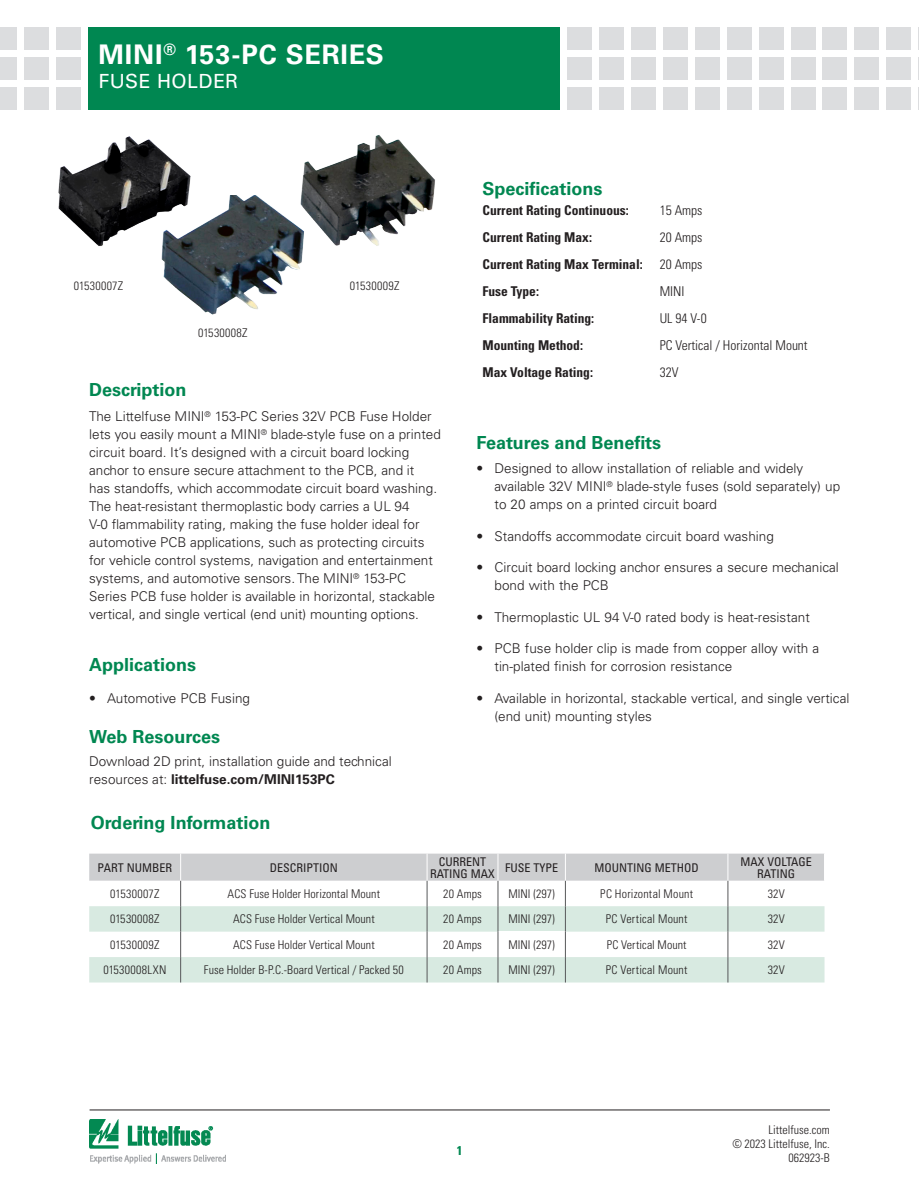
<style>
.page{position:relative;width:919px;height:1191px;background:#fff}
.page>*{position:absolute;margin:0;border:0;box-sizing:border-box;transform-origin:0 0}
.t1{font:700 27px "Univers LT Std";letter-spacing:.03em;color:#fff}
.t2{font:19.5px "Univers LT Std";letter-spacing:.02em;color:#fff}
.Green_Subheads{font:700 18px "Univers LT Std";color:#008751}
.Body_text{font:700 18px "Univers LT Std";color:#008751}
.Body_text-2{font:300 13.5px/18px "Univers LT Std";color:#231f20}
.段落样式1{font:700 condensed 13.5px "Univers LT Std";color:#231f20}
.段落样式1-2{font:300 condensed 13.5px "Univers LT Std";color:#231f20}
.t3{font:700 condensed 12.75px "Univers LT Std";color:#008751}
.Chart_Body{font:300 condensed 12px/14.2px "Univers LT Std";letter-spacing:.01em;color:#231f20;text-align:right}
.Footnotes__7_21_2010{font:300 condensed 12px "Univers LT Std";letter-spacing:.01em;color:#231f20}
.Chart_Body-2{font:condensed 12px/12px "Univers LT Std";color:#231f20;text-align:center}
.s1{font-weight:700}
</style>
<div class="page">
<div style="left:56px;top:27px;width:25px;height:23px;background:#dcdddf"></div>
<div style="left:56px;top:57px;width:25px;height:23px;background:#dcdddf"></div>
<div style="left:56px;top:87px;width:25px;height:22px;background:#dcdddf"></div>
<div style="left:24px;top:27px;width:25px;height:23px;background:#dcdddf"></div>
<div style="left:24px;top:57px;width:25px;height:23px;background:#dcdddf"></div>
<div style="left:24px;top:87px;width:25px;height:22px;background:#dcdddf"></div>
<div style="left:0;top:27px;width:17px;height:23px;background:#dcdddf"></div>
<div style="left:0;top:57px;width:17px;height:23px;background:#dcdddf"></div>
<div style="left:0;top:87px;width:17px;height:22px;background:#dcdddf"></div>
<div style="left:567px;top:27px;width:24px;height:23px;background:#dcdddf"></div>
<div style="left:567px;top:57px;width:24px;height:23px;background:#dcdddf"></div>
<div style="left:567px;top:87px;width:24px;height:22px;background:#dcdddf"></div>
<div style="left:599px;top:27px;width:24px;height:23px;background:#dcdddf"></div>
<div style="left:599px;top:57px;width:24px;height:23px;background:#dcdddf"></div>
<div style="left:599px;top:87px;width:24px;height:22px;background:#dcdddf"></div>
<div style="left:631px;top:27px;width:24px;height:23px;background:#dcdddf"></div>
<div style="left:631px;top:57px;width:24px;height:23px;background:#dcdddf"></div>
<div style="left:631px;top:87px;width:24px;height:22px;background:#dcdddf"></div>
<div style="left:663px;top:27px;width:24px;height:23px;background:#dcdddf"></div>
<div style="left:663px;top:57px;width:24px;height:23px;background:#dcdddf"></div>
<div style="left:663px;top:87px;width:24px;height:22px;background:#dcdddf"></div>
<div style="left:695px;top:27px;width:24px;height:23px;background:#dcdddf"></div>
<div style="left:695px;top:57px;width:24px;height:23px;background:#dcdddf"></div>
<div style="left:695px;top:87px;width:24px;height:22px;background:#dcdddf"></div>
<div style="left:727px;top:27px;width:24px;height:23px;background:#dcdddf"></div>
<div style="left:727px;top:57px;width:24px;height:23px;background:#dcdddf"></div>
<div style="left:727px;top:87px;width:24px;height:22px;background:#dcdddf"></div>
<div style="left:758px;top:27px;width:25px;height:23px;background:#dcdddf"></div>
<div style="left:758px;top:57px;width:25px;height:23px;background:#dcdddf"></div>
<div style="left:758px;top:87px;width:25px;height:22px;background:#dcdddf"></div>
<div style="left:790px;top:27px;width:25px;height:23px;background:#dcdddf"></div>
<div style="left:790px;top:57px;width:25px;height:23px;background:#dcdddf"></div>
<div style="left:790px;top:87px;width:25px;height:22px;background:#dcdddf"></div>
<div style="left:854px;top:27px;width:25px;height:23px;background:#dcdddf"></div>
<div style="left:854px;top:57px;width:25px;height:23px;background:#dcdddf"></div>
<div style="left:854px;top:87px;width:25px;height:22px;background:#dcdddf"></div>
<div style="left:822px;top:27px;width:25px;height:23px;background:#dcdddf"></div>
<div style="left:822px;top:57px;width:25px;height:23px;background:#dcdddf"></div>
<div style="left:822px;top:87px;width:25px;height:22px;background:#dcdddf"></div>
<div style="left:886px;top:27px;width:24px;height:23px;background:#dcdddf"></div>
<div style="left:886px;top:57px;width:24px;height:23px;background:#dcdddf"></div>
<div style="left:886px;top:87px;width:24px;height:22px;background:#dcdddf"></div>
<svg style="left:918px;top:27px;width:1px;height:23px"></svg>
<svg style="left:918px;top:57px;width:1px;height:23px"></svg>
<svg style="left:918px;top:87px;width:1px;height:22px"></svg>
<div style="left:88px;top:27px;width:472px;height:82px;background:#008751"></div>
<hr style="left:90px;top:1109px;width:739px;height:1px;background:#231f20">
<img style="left:90px;top:1120px;width:135px;height:43px">
<svg style="left:89px;top:853px;width:736px;height:129px"></svg>
<img style="left:58px;top:136px;width:133px;height:110px">
<img style="left:301px;top:135px;width:134px;height:111px">
<img style="left:158px;top:195px;width:162px;height:120px">
<h1 class="t1" style="left:98px;top:39px;width:287px">MINI<sup>®</sup> 153-PC SERIES</h1>
<h2 class="t2" style="left:98px;top:69px;width:141px">FUSE HOLDER</h2>
<p class="Chart_Body" style="left:74px;top:278px;width:51px">01530007Z</p>
<p class="Chart_Body" style="left:350px;top:278px;width:51px">01530009Z</p>
<p class="Chart_Body" style="left:198px;top:325px;width:51px">01530008Z</p>
<p class="Green_Subheads" style="left:89px;top:379px;width:99px">Description</p>
<p class="Body_text-2" style="left:89px;top:407px;width:353px">The Littelfuse MINI<sup>®</sup> 153-PC Series 32V PCB Fuse Holder lets you easily mount a MINI<sup>®</sup> blade-style fuse on a printed circuit board. It’s designed with a circuit board locking anchor to ensure secure attachment to the PCB, and it<br>has standoffs, which accommodate circuit board washing.<br>The heat-resistant thermoplastic body carries a UL 94<br>V-0 flammability rating, making the fuse holder ideal for automotive PCB applications, such as protecting circuits for vehicle control systems, navigation and entertainment systems, and automotive sensors. The MINI<sup>®</sup> 153-PC Series PCB fuse holder is available in horizontal, stackable vertical, and single vertical (end unit) mounting options.</p>
<p class="Green_Subheads" style="left:89px;top:654px;width:109px">Applications</p>
<p class="Body_text-2" style="left:89px;top:689px;width:162px">• Automotive PCB Fusing</p>
<p class="Green_Subheads" style="left:89px;top:725px;width:132px">Web Resources</p>
<p class="Body_text-2" style="left:89px;top:752px;width:304px">Download 2D print, installation guide and technical resources at: <span class="s1">littelfuse.com/MINI153PC</span></p>
<p class="Green_Subheads" style="left:91px;top:812px;width:181px">Ordering Information</p>
<p class="Green_Subheads" style="left:482px;top:178px;width:122px">Specifications</p>
<p class="段落样式1" style="left:482px;top:202px;width:148px">Current Rating Continuous:</p>
<p class="段落样式1-2" style="left:659px;top:202px;width:44px">15 Amps</p>
<p class="段落样式1" style="left:482px;top:229px;width:111px">Current Rating Max:</p>
<p class="段落样式1-2" style="left:659px;top:229px;width:44px">20 Amps</p>
<p class="段落样式1" style="left:482px;top:256px;width:162px">Current Rating Max Terminal:</p>
<p class="段落样式1-2" style="left:659px;top:256px;width:44px">20 Amps</p>
<p class="段落样式1" style="left:482px;top:283px;width:58px">Fuse Type:</p>
<p class="段落样式1-2" style="left:659px;top:283px;width:26px">MINI</p>
<p class="段落样式1" style="left:482px;top:310px;width:113px">Flammability Rating:</p>
<p class="段落样式1-2" style="left:659px;top:310px;width:48px">UL 94 V-0</p>
<p class="段落样式1" style="left:482px;top:337px;width:102px">Mounting Method:</p>
<p class="段落样式1-2" style="left:659px;top:337px;width:149px">PC Vertical / Horizontal Mount</p>
<p class="段落样式1" style="left:482px;top:364px;width:112px">Max Voltage Rating:</p>
<p class="段落样式1-2" style="left:659px;top:364px;width:20px">32V</p>
<p class="Body_text" style="left:476px;top:432px;width:186px">Features and Benefits</p>
<p class="Body_text-2" style="left:494px;top:459px;width:347px;text-indent:-18px">• Designed to allow installation of reliable and widely available 32V MINI<sup>®</sup> blade-style fuses (sold separately) up to 20 amps on a printed circuit board</p>
<p class="Body_text-2" style="left:476px;top:527px;width:299px">• Standoffs accommodate circuit board washing</p>
<p class="Body_text-2" style="left:494px;top:558px;width:346px;text-indent:-18px">• Circuit board locking anchor ensures a secure mechanical bond with the PCB</p>
<p class="Body_text-2" style="left:476px;top:608px;width:335px">• Thermoplastic UL 94 V-0 rated body is heat-resistant</p>
<p class="Body_text-2" style="left:494px;top:639px;width:326px;text-indent:-18px">• PCB fuse holder clip is made from copper alloy with a tin-plated finish for corrosion resistance</p>
<p class="Body_text-2" style="left:494px;top:689px;width:356px;text-indent:-18px">• Available in horizontal, stackable vertical, and single vertical (end unit) mounting styles</p>
<p class="Chart_Body-2" style="left:98px;top:861px;width:76px">PART NUMBER</p>
<p class="Chart_Body-2" style="left:270px;top:861px;width:70px">DESCRIPTION</p>
<p class="Chart_Body-2" style="left:430px;top:855px;width:66px">CURRENT<br>RATING MAX</p>
<p class="Chart_Body-2" style="left:505px;top:861px;width:54px">FUSE TYPE</p>
<p class="Chart_Body-2" style="left:594px;top:861px;width:106px">MOUNTING METHOD</p>
<p class="Chart_Body-2" style="left:740px;top:855px;width:73px">MAX VOLTAGE<br>RATING</p>
<p class="Chart_Body" style="left:110px;top:886px;width:51px">01530007Z</p>
<p class="Chart_Body" style="left:227px;top:886px;width:154px">ACS Fuse Holder Horizontal Mount</p>
<p class="Chart_Body" style="left:443px;top:886px;width:40px">20 Amps</p>
<p class="Footnotes__7_21_2010" style="left:508px;top:886px;width:48px">MINI (297)</p>
<p class="Footnotes__7_21_2010" style="left:600px;top:886px;width:94px">PC Horizontal Mount</p>
<p class="Chart_Body" style="left:767px;top:886px;width:19px">32V</p>
<p class="Chart_Body" style="left:110px;top:912px;width:51px">01530008Z</p>
<p class="Chart_Body" style="left:233px;top:912px;width:143px">ACS Fuse Holder Vertical Mount</p>
<p class="Chart_Body" style="left:443px;top:912px;width:40px">20 Amps</p>
<p class="Footnotes__7_21_2010" style="left:508px;top:912px;width:48px">MINI (297)</p>
<p class="Footnotes__7_21_2010" style="left:605px;top:912px;width:83px">PC Vertical Mount</p>
<p class="Chart_Body" style="left:767px;top:912px;width:19px">32V</p>
<p class="Chart_Body" style="left:110px;top:937px;width:51px">01530009Z</p>
<p class="Chart_Body" style="left:233px;top:937px;width:143px">ACS Fuse Holder Vertical Mount</p>
<p class="Chart_Body" style="left:443px;top:937px;width:40px">20 Amps</p>
<p class="Footnotes__7_21_2010" style="left:508px;top:937px;width:48px">MINI (297)</p>
<p class="Chart_Body" style="left:606px;top:937px;width:81px">PC Vertical Mount</p>
<p class="Chart_Body" style="left:767px;top:937px;width:19px">32V</p>
<p class="Chart_Body" style="left:103px;top:962px;width:64px">01530008LXN</p>
<p class="Chart_Body" style="left:204px;top:962px;width:201px">Fuse Holder B-P.C.-Board Vertical / Packed 50</p>
<p class="Chart_Body" style="left:443px;top:962px;width:40px">20 Amps</p>
<p class="Footnotes__7_21_2010" style="left:508px;top:962px;width:48px">MINI (297)</p>
<p class="Footnotes__7_21_2010" style="left:605px;top:962px;width:83px">PC Vertical Mount</p>
<p class="Chart_Body" style="left:767px;top:962px;width:19px">32V</p>
<p class="t3" style="left:456px;top:1142px;width:7px">1</p>
<p class="Chart_Body" style="left:732px;top:1122px;width:99px">Littelfuse.com<br>© 2023 Littelfuse, Inc.<br>062923-B</p>
</div>
